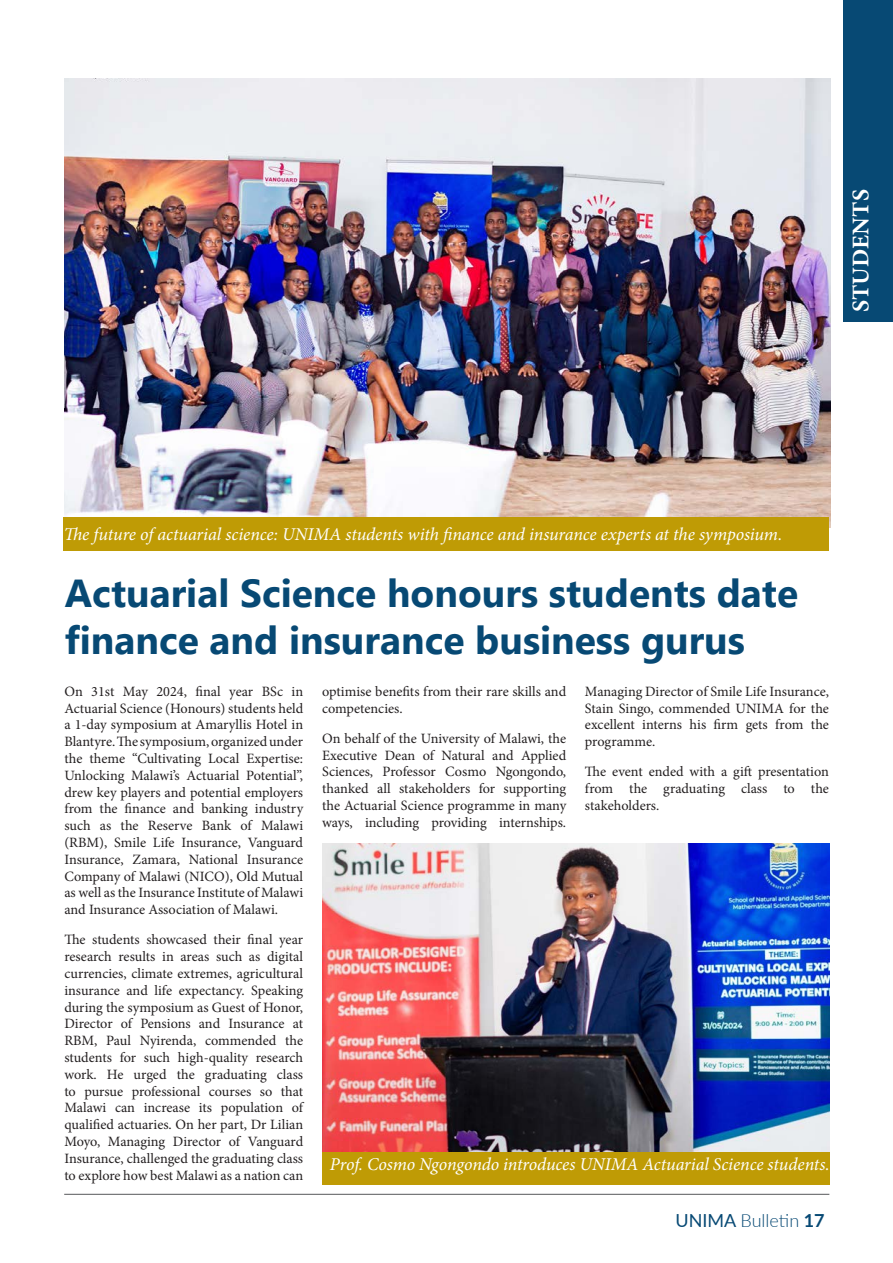
<style>
.page{position:relative;width:893px;height:1263px;background:#fff}
.page>*{position:absolute;margin:0;border:0;box-sizing:border-box;transform-origin:0 0}
.t1{font:700 39px/46.8px "Myanmar Text";color:#074974}
.t2{font:700 24px "Minion Pro";letter-spacing:.01em;color:#fff}
.t3{font:italic 18px "Minion Pro";letter-spacing:-.005em;color:#fff}
.t4{font:300 18px "Lato";color:#074974}
.t5{font:14.25px/16.8px "Minion Pro";color:#231f20;text-align:justify}
.s1{font-weight:400}
.s2{font-weight:700}
</style>
<div class="page">
<hr style="left:64px;top:1194px;width:765px;height:1px;background:#57585a">
<div style="left:843px;top:0;width:50px;height:321px;background:#074974"></div>
<img style="left:65px;top:78px;width:765px;height:450px">
<img style="left:322px;top:844px;width:508px;height:308px">
<div style="left:322px;top:1152px;width:508px;height:33px;background:#bf9b05"></div>
<div style="left:64px;top:517px;width:765px;height:33px;background:#bf9b05"></div>
<p class="t2" style="left:844px;top:312px;width:125px;rotate:-90deg">STUDENTS</p>
<p class="t3" style="left:64px;top:522px;width:720px">The future of actuarial science: UNIMA students with finance and insurance experts at the symposium.</p>
<p class="t1" style="left:65px;top:571px;width:735px">Actuarial Science honours students date finance and insurance business gurus</p>
<p class="t5" style="left:64px;top:683px;width:240px">On 31st May 2024, final year BSc in Actuarial Science (Honours) students held a 1-day symposium at Amaryllis Hotel in Blantyre. The symposium, organized under the theme “Cultivating Local Expertise:<br>Unlocking Malawi’s Actuarial Potential”, drew key players and potential employers from the finance and banking industry such as the Reserve Bank of Malawi (RBM), Smile Life Insurance, Vanguard Insurance, Zamara, National Insurance Company of Malawi (NICO), Old Mutual as well as the Insurance Institute of Malawi and Insurance Association of Malawi.</p>
<p class="t5" style="left:64px;top:931px;width:240px">The students showcased their final year research results in areas such as digital currencies, climate extremes, agricultural insurance and life expectancy. Speaking during the symposium as Guest of Honor, Director of Pensions and Insurance at RBM, Paul Nyirenda, commended the students for such high-quality research work. He urged the graduating class to pursue professional courses so that Malawi can increase its population of qualified actuaries. On her part, Dr Lilian Moyo, Managing Director of Vanguard Insurance, challenged the graduating class to explore how best Malawi as a nation can</p>
<p class="t5" style="left:322px;top:683px;width:246px">optimise benefits from their rare skills and competencies.</p>
<p class="t5" style="left:322px;top:730px;width:246px">On behalf of the University of Malawi, the Executive Dean of Natural and Applied Sciences, Professor Cosmo Ngongondo, thanked all stakeholders for supporting the Actuarial Science programme in many ways, including providing internships.</p>
<p class="t5" style="left:585px;top:683px;width:246px">Managing Director of Smile Life Insurance, Stain Singo, commended UNIMA for the excellent interns his firm gets from the programme.</p>
<p class="t5" style="left:585px;top:763px;width:245px">The event ended with a gift presentation from the graduating class to the stakeholders.</p>
<p class="t3" style="left:330px;top:1152px;width:501px">Prof. Cosmo Ngongondo introduces UNIMA Actuarial Science students.</p>
<p class="t4" style="left:676px;top:1208px;width:150px"><span class="s1">UNIMA</span> Bulletin <span class="s2">17</span></p>
</div>
